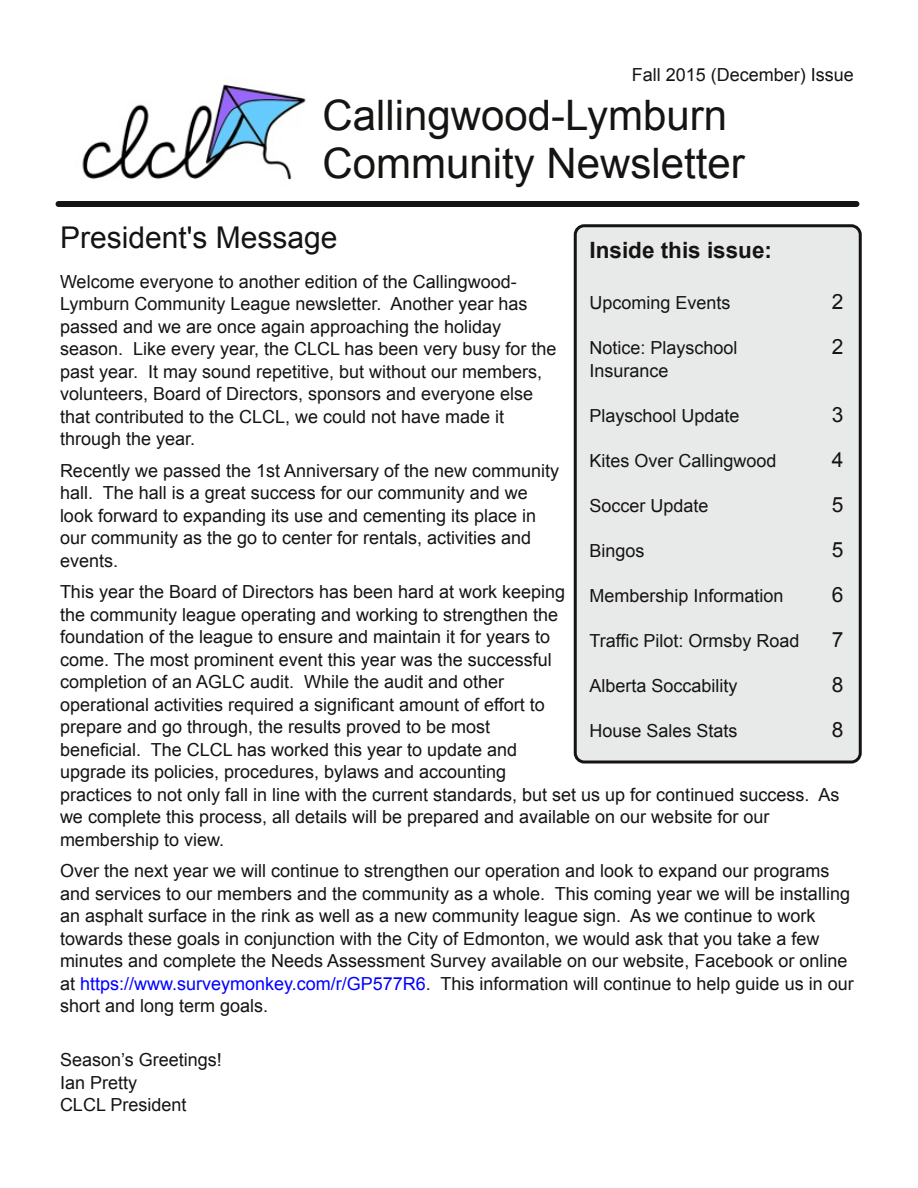
<style>
.page{position:relative;width:918px;height:1188px;background:#fff}
.page>*{position:absolute;margin:0;border:0;box-sizing:border-box;transform-origin:0 0}
.t1{font:42px/48.3px "Arial";color:#161413}
.t2{font:30px "Arial";color:#161413}
.t3{font:700 22.5px "Arial";color:#161413}
.t4{font:21px/45px "Arial";color:#161413}
.t5{font:18px/22.5px "Arial";color:#161413}
.s1{color:#00f}
</style>
<div class="page">
<div style="left:575px;top:226px;width:285px;height:536px;background:#e8eaea;border-radius:9px"></div>
<div style="left:574px;top:224px;width:288px;height:540px;border:3px solid #161413;border-radius:9px"></div>
<div style="left:58px;top:201px;width:798px;height:6px;background:#161413"></div>
<img style="left:82px;top:84px;width:224px;height:96px">
<p class="t5" style="left:632px;top:63px;width:224px">Fall 2015 (December) Issue</p>
<h1 class="t1" style="left:322px;top:91px;width:424px">Callingwood-Lymburn<br>Community Newsletter</h1>
<h2 class="t2" style="left:60px;top:221px;width:279px">President's Message</h2>
<p class="t3" style="left:590px;top:237px;width:184px">Inside this issue:</p>
<p class="t5" style="left:60px;top:270px;width:498px">Welcome everyone to another edition of the Callingwood-Lymburn Community League newsletter. Another year has passed and we are once again approaching the holiday season. Like every year, the CLCL has been very busy for the past year. It may sound repetitive, but without our members, volunteers, Board of Directors, sponsors and everyone else that contributed to the CLCL, we could not have made it through the year.</p>
<p class="t5" style="left:60px;top:459px;width:501px">Recently we passed the 1st Anniversary of the new community hall. The hall is a great success for our community and we look forward to expanding its use and cementing its place in our community as the go to center for rentals, activities and events.</p>
<p class="t5" style="left:60px;top:581px;width:781px">This year the Board of Directors has been hard at work keeping<br>the community league operating and working to strengthen the<br>foundation of the league to ensure and maintain it for years to<br>come. The most prominent event this year was the successful<br>completion of an AGLC audit. While the audit and other<br>operational activities required a significant amount of effort to<br>prepare and go through, the results proved to be most<br>beneficial. The CLCL has worked this year to update and<br>upgrade its policies, procedures, bylaws and accounting<br>practices to not only fall in line with the current standards, but set us up for continued success. As we complete this process, all details will be prepared and available on our website for our membership to view.</p>
<p class="t5" style="left:60px;top:860px;width:795px">Over the next year we will continue to strengthen our operation and look to expand our programs and services to our members and the community as a whole. This coming year we will be installing an asphalt surface in the rink as well as a new community league sign. As we continue to work towards these goals in conjunction with the City of Edmonton, we would ask that you take a few minutes and complete the Needs Assessment Survey available on our website, Facebook or online at <span class="s1">https://www.surveymonkey.com/r/GP577R6</span>. This information will continue to help guide us in our short and long term goals.</p>
<p class="t5" style="left:60px;top:1049px;width:163px">Season’s Greetings!<br>Ian Pretty<br>CLCL President</p>
<p class="t4" style="left:832px;top:279px;width:13px">2<br>2</p>
<p class="t5" style="left:590px;top:292px;width:143px">Upcoming Events</p>
<p class="t5" style="left:590px;top:337px;width:150px">Notice: Playschool<br>Insurance</p>
<p class="t5" style="left:590px;top:404px;width:152px">Playschool Update</p>
<p class="t5" style="left:590px;top:449px;width:189px">Kites Over Callingwood</p>
<p class="t5" style="left:590px;top:494px;width:121px">Soccer Update</p>
<p class="t5" style="left:590px;top:539px;width:57px">Bingos</p>
<p class="t5" style="left:590px;top:584px;width:196px">Membership Information</p>
<p class="t5" style="left:590px;top:629px;width:212px">Traffic Pilot: Ormsby Road</p>
<p class="t5" style="left:590px;top:674px;width:150px">Alberta Soccability</p>
<p class="t5" style="left:590px;top:719px;width:150px">House Sales Stats</p>
<p class="t4" style="left:832px;top:392px;width:13px;text-align:justify">3<br>4<br>5<br>5<br>6<br>7<br>8<br>8</p>
</div>
